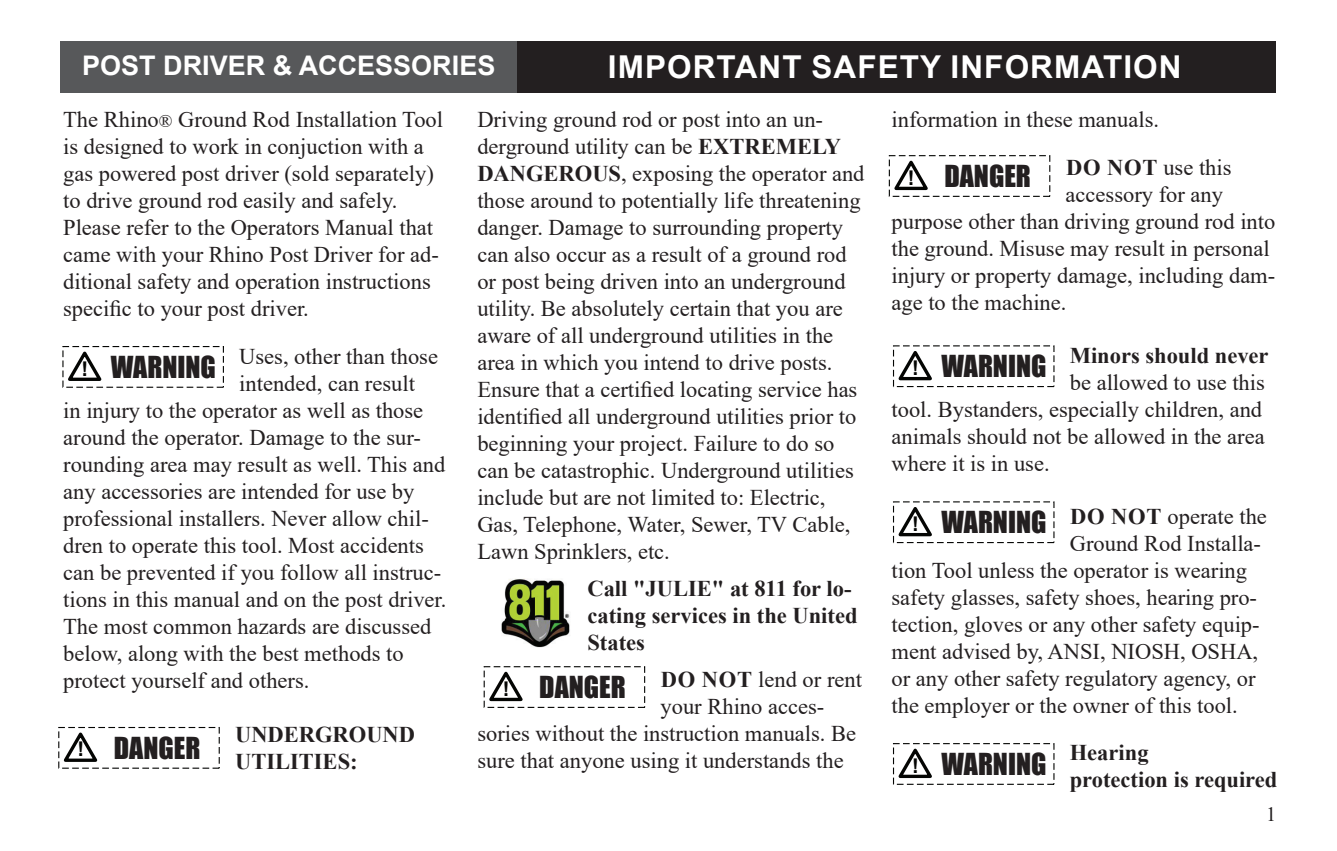
<style>
.page{position:relative;width:1337px;height:851px;background:#fff}
.page>*{position:absolute;margin:0;border:0;box-sizing:border-box;transform-origin:0 0}
.t1{font:700 31.5px "Arial";letter-spacing:.035em;color:#fff}
.t2{font:27.9px "Impact";color:#231f20}
.t3{font:700 27px "Arial";color:#fff}
.t4{font:22.5px/27px "Times New Roman";color:#231f20}
.t5{font:700 22.5px/27px "Times New Roman";color:#231f20}
.t6{font:20.25px "Times New Roman";color:#231f20}
.s1{font-size:18px}
.s2{font-family:"Arial";font-weight:700;font-size:20.25px;color:#040503}
.s3{font-weight:700}
</style>
<div class="page">
<svg style="left:63px;top:732px;width:35px;height:30px"></svg>
<div style="left:58px;top:727px;width:162px;height:41px;border:1px dashed #040503"></div>
<div style="left:506px;top:42px;width:770px;height:51px;background:#231f20"></div>
<div style="left:61px;top:42px;width:456px;height:51px;background:#57585a"></div>
<svg style="left:489px;top:671px;width:34px;height:31px"></svg>
<div style="left:483px;top:666px;width:162px;height:42px;border:1px dashed #040503"></div>
<svg style="left:68px;top:351px;width:34px;height:30px"></svg>
<div style="left:62px;top:346px;width:162px;height:42px;border:1px dashed #040503"></div>
<svg style="left:894px;top:160px;width:34px;height:31px"></svg>
<div style="left:888px;top:155px;width:162px;height:42px;border:1px dashed #040503"></div>
<svg style="left:898px;top:351px;width:34px;height:30px"></svg>
<div style="left:893px;top:345px;width:161px;height:42px;border:1px dashed #040503"></div>
<img style="left:501px;top:578px;width:69px;height:70px">
<svg style="left:898px;top:507px;width:34px;height:30px"></svg>
<div style="left:893px;top:501px;width:161px;height:42px;border:1px dashed #040503"></div>
<svg style="left:898px;top:748px;width:34px;height:31px"></svg>
<div style="left:893px;top:743px;width:161px;height:41px;border:1px dashed #040503"></div>
<p class="t3" style="left:82px;top:47px;width:415px">POST DRIVER &amp; ACCESSORIES</p>
<h1 class="t1" style="left:608px;top:45px;width:575px">IMPORTANT SAFETY INFORMATION</h1>
<p class="t4" style="left:63px;top:105px;width:381px">The Rhino<span class="s1">®</span> Ground Rod Installation Tool is designed to work in conjuction with a gas powered post driver (sold separately) to drive ground rod easily and safely.<br>Please refer to the Operators Manual that came with your Rhino Post Driver for ad&shy;ditional safety and operation instructions specific to your post driver.</p>
<p class="t4" style="left:239px;top:342px;width:200px">Uses, other than those</p>
<p class="t4" style="left:239px;top:369px;width:177px">intended, can result</p>
<p class="t4" style="left:63px;top:396px;width:361px">in injury to the operator as well as those</p>
<p class="t4" style="left:63px;top:423px;width:359px">around the operator. Damage to the sur-</p>
<p class="t4" style="left:63px;top:450px;width:383px">rounding area may result as well. This and</p>
<p class="t4" style="left:63px;top:477px;width:353px">any accessories are intended for use by</p>
<p class="t4" style="left:63px;top:504px;width:367px">professional installers. Never allow chil-</p>
<p class="t4" style="left:63px;top:531px;width:362px">dren to operate this tool. Most accidents</p>
<p class="t4" style="left:63px;top:558px;width:379px">can be prevented if you follow all instruc-</p>
<p class="t4" style="left:63px;top:585px;width:385px">tions in this manual and on the post driver.</p>
<p class="t4" style="left:63px;top:612px;width:370px">The most common hazards are discussed</p>
<p class="t4" style="left:63px;top:639px;width:342px">below, along with the best methods to</p>
<p class="t4" style="left:63px;top:666px;width:248px">protect yourself and others.</p>
<p class="t5" style="left:235px;top:720px;width:181px">UNDERGROUND<br>UTILITIES:</p>
<p class="t2" style="left:82px;top:345px;width:136px"><span class="s2">!</span> WARNING</p>
<p class="t2" style="left:82px;top:511px;width:124px"><span class="s2">!</span> DANGER</p>
<p class="t2" style="left:77px;top:560px;width:136px"><span class="s2">!</span> WARNING</p>
<p class="t2" style="left:81px;top:677px;width:127px"><span class="s2">!</span> CAUTION</p>
<p class="t2" style="left:77px;top:726px;width:124px"><span class="s2">!</span> DANGER</p>
<p class="t4" style="left:477px;top:105px;width:389px">Driving ground rod or post into an un&shy;derground utility can be <span class="s3">EXTREMELY DANGEROUS</span>, exposing the operator and those around to potentially life threatening danger. Damage to surrounding property can also occur as a result of a ground rod or post being driven into an underground utility. Be absolutely certain that you are aware of all underground utilities in the area in which you intend to drive posts.<br>Ensure that a certified locating service has identified all underground utilities prior to beginning your project. Failure to do so can be catastrophic. Underground utilities include but are not limited to: Electric, Gas, Telephone, Water, Sewer, TV Cable, Lawn Sprinklers, etc.</p>
<p class="t5" style="left:587px;top:574px;width:271px">Call "JULIE" at 811 for lo&shy;cating services in the United<br>States</p>
<p class="t4" style="left:661px;top:665px;width:203px"><span class="s3">DO NOT</span> lend or rent</p>
<p class="t4" style="left:660px;top:692px;width:165px">your Rhino acces-</p>
<p class="t4" style="left:477px;top:719px;width:380px">sories without the instruction manuals. Be</p>
<p class="t4" style="left:477px;top:746px;width:368px">sure that anyone using it understands the</p>
<p class="t2" style="left:503px;top:500px;width:136px"><span class="s2">!</span> WARNING</p>
<p class="t2" style="left:503px;top:665px;width:124px"><span class="s2">!</span> DANGER</p>
<p class="t4" style="left:1066px;top:95px;width:167px;line-height:47.5px;text-indent:-174px">information in these manuals.<br><span class="s3">DO NOT</span> use this</p>
<p class="t4" style="left:891px;top:180px;width:385px;text-indent:174px">accessory for any purpose other than driving ground rod into the ground. Misuse may result in personal injury or property damage, including dam&shy;age to the machine.</p>
<p class="t5" style="left:1069px;top:341px;width:200px">Minors should never</p>
<p class="t4" style="left:891px;top:368px;width:375px;text-align:justify;text-indent:178px">be allowed to use this tool. Bystanders, especially children, and animals should not be allowed in the area where it is in use.</p>
<p class="t4" style="left:1070px;top:502px;width:198px"><span class="s3">DO NOT</span> operate the</p>
<p class="t4" style="left:1069px;top:529px;width:193px">Ground Rod Installa-</p>
<p class="t4" style="left:891px;top:556px;width:357px">tion Tool unless the operator is wearing</p>
<p class="t4" style="left:891px;top:583px;width:367px">safety glasses, safety shoes, hearing pro-</p>
<p class="t4" style="left:891px;top:610px;width:370px">tection, gloves or any other safety equip-</p>
<p class="t4" style="left:891px;top:637px;width:368px">ment advised by, ANSI, NIOSH, OSHA,</p>
<p class="t4" style="left:891px;top:664px;width:366px">or any other safety regulatory agency, or</p>
<p class="t4" style="left:891px;top:691px;width:348px">the employer or the owner of this tool.</p>
<p class="t5" style="left:1069px;top:738px;width:209px">Hearing<br>protection is required</p>
<p class="t6" style="left:1266px;top:799px;width:12px">1</p>
<p class="t2" style="left:908px;top:154px;width:124px"><span class="s2">!</span> DANGER</p>
<p class="t2" style="left:912px;top:345px;width:136px"><span class="s2">!</span> WARNING</p>
<p class="t2" style="left:905px;top:486px;width:127px">IMPORTANT</p>
<p class="t2" style="left:912px;top:500px;width:136px"><span class="s2">!</span> WARNING</p>
<p class="t2" style="left:912px;top:510px;width:124px"><span class="s2">!</span> DANGER</p>
<p class="t2" style="left:899px;top:651px;width:56px">NOTE</p>
<p class="t2" style="left:912px;top:666px;width:124px"><span class="s2">!</span> DANGER</p>
<p class="t2" style="left:911px;top:676px;width:127px"><span class="s2">!</span> CAUTION</p>
<p class="t2" style="left:912px;top:742px;width:136px"><span class="s2">!</span> WARNING</p>
</div>
